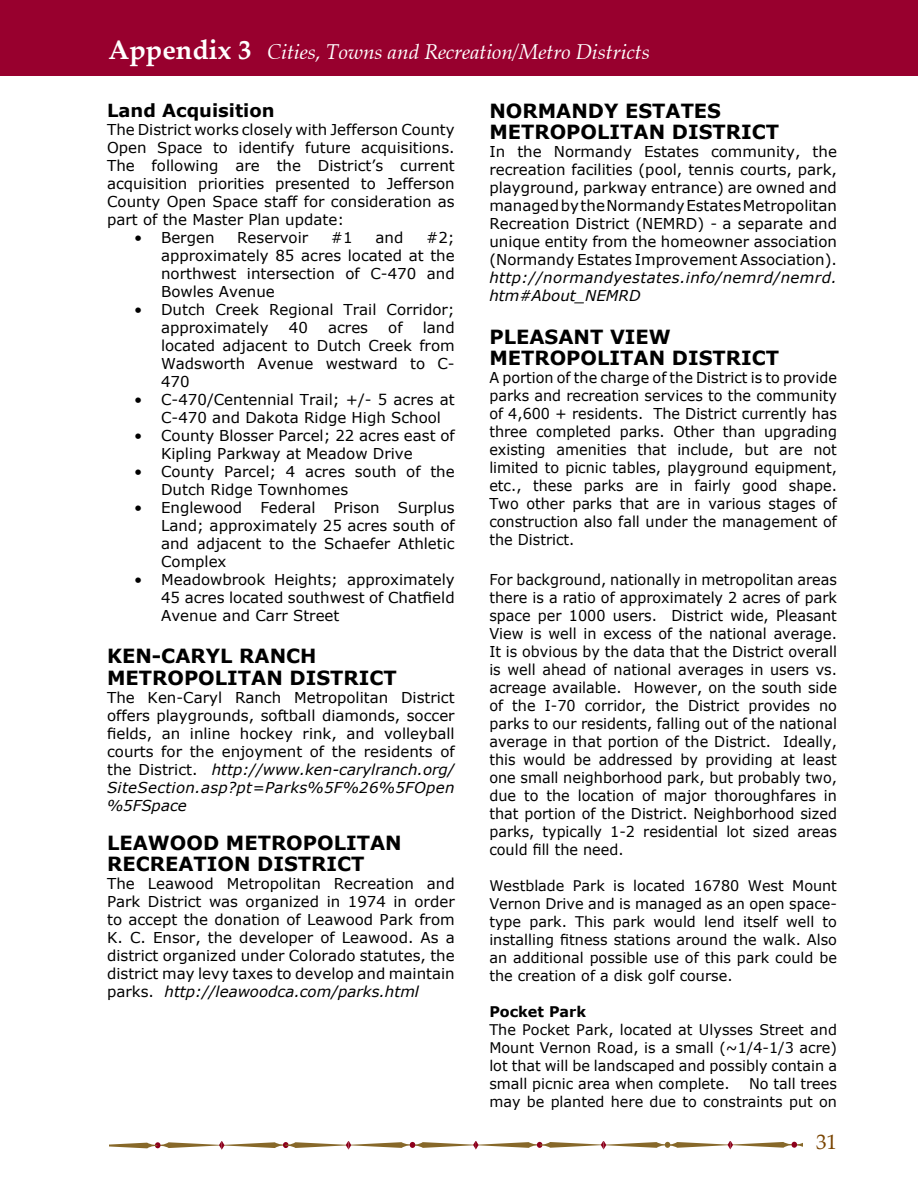
<style>
.page{position:relative;width:918px;height:1188px;background:#fff}
.page>*{position:absolute;margin:0;border:0;box-sizing:border-box;transform-origin:0 0}
.t1{font:italic 21px "Zapf Calligraphic 801 BT";color:#fff}
.t2{font:21px "Palatino Linotype";color:#794400}
.t3{font:700 19.5px/21.6px "Verdana";color:#000}
.t4{font:700 18px "Verdana";color:#000}
.t5{font:15px/18px "Verdana";color:#000;text-align:justify}
.t6{font:15px/18px "Verdana";color:#000;text-align:justify;scale:.96 1}
.t7{font:italic 15px/18px "Verdana";letter-spacing:.025em;color:#000}
.t8{font:14.7px/18px "Verdana";color:#000;text-align:justify}
.t9{font:700 14.7px "Verdana";color:#000}
.s1{font-family:"Palatino Linotype";font-weight:700;font-style:normal;font-size:27px}
.s2{font-style:italic}
</style>
<div class="page">
<svg style="left:110px;top:1142px;width:692px;height:7px"></svg>
<div style="left:0;top:0;width:918px;height:76px;background:#98002e"></div>
<h1 class="t1" style="left:108px;top:38px;width:543px"><span class="s1">Appendix 3</span> Cities, Towns and Recreation/Metro Districts</h1>
<p class="t4" style="left:107px;top:99px;width:169px">Land Acquisition</p>
<p class="t5" style="left:107px;top:120px;width:349px">The District works closely with Jefferson County Open Space to identify future acquisitions.<br>The following are the District’s current acquisition priorities presented to Jefferson County Open Space staff for consideration as part of the Master Plan update:</p>
<p class="t5" style="left:134px;top:228px;width:82px">• Bergen</p>
<p class="t5" style="left:237px;top:228px;width:73px">Reservoir</p>
<p class="t5" style="left:331px;top:228px;width:23px">#1</p>
<p class="t5" style="left:376px;top:228px;width:29px">and</p>
<p class="t5" style="left:161px;top:228px;width:295px;text-indent:265px">#2; approximately 85 acres located at the northwest intersection of C-470 and Bowles Avenue</p>
<p class="t5" style="left:161px;top:300px;width:295px;text-indent:-27px">• Dutch Creek Regional Trail Corridor; approximately</p>
<p class="t5" style="left:289px;top:318px;width:21px">40</p>
<p class="t5" style="left:328px;top:318px;width:41px">acres</p>
<p class="t5" style="left:388px;top:318px;width:16px">of</p>
<p class="t5" style="left:161px;top:318px;width:295px;text-indent:262px">land located adjacent to Dutch Creek from Wadsworth Avenue westward to C-470</p>
<p class="t5" style="left:161px;top:390px;width:295px;text-indent:-27px">• C-470/Centennial Trail; +/- 5 acres at<br>C-470 and Dakota Ridge High School</p>
<p class="t5" style="left:161px;top:426px;width:295px;text-indent:-27px">• County Blosser Parcel; 22 acres east of<br>Kipling Parkway at Meadow Drive</p>
<p class="t5" style="left:161px;top:462px;width:295px;text-indent:-27px">• County Parcel; 4 acres south of the<br>Dutch Ridge Townhomes</p>
<p class="t5" style="left:161px;top:498px;width:295px;text-indent:-27px">• Englewood Federal Prison Surplus Land; approximately 25 acres south of and adjacent to the Schaefer Athletic Complex</p>
<p class="t5" style="left:161px;top:570px;width:295px;text-indent:-27px">• Meadowbrook Heights; approximately 45 acres located southwest of Chatfield Avenue and Carr Street</p>
<h2 class="t3" style="left:107px;top:645px;width:291px">KEN-CARYL RANCH<br>METROPOLITAN DISTRICT</h2>
<p class="t5" style="left:107px;top:688px;width:349px">The Ken-Caryl Ranch Metropolitan District offers playgrounds, softball diamonds, soccer fields, an inline hockey rink, and volleyball courts for the enjoyment of the residents of the District. <span class="s2">http://www.ken-carylranch.org/ SiteSection.asp?pt=Parks%5F%26%5FOpen %5FSpace</span></p>
<h2 class="t3" style="left:107px;top:831px;width:296px">LEAWOOD METROPOLITAN<br>RECREATION DISTRICT</h2>
<p class="t5" style="left:107px;top:875px;width:349px">The Leawood Metropolitan Recreation and Park District was organized in 1974 in order to accept the donation of Leawood Park from K. C. Ensor, the developer of Leawood. As a district organized under Colorado statutes, the district may levy taxes to develop and maintain parks. <span class="s2">http://leawoodca.com/parks.html</span></p>
<h2 class="t3" style="left:489px;top:99px;width:291px">NORMANDY ESTATES<br>METROPOLITAN DISTRICT</h2>
<p class="t5" style="left:489px;top:142px;width:349px">In the Normandy Estates community, the recreation facilities (pool, tennis courts, park, playground, parkway entrance) are owned and managed by the Normandy Estates Metropolitan Recreation District (NEMRD) - a separate and unique entity from the homeowner association (Normandy Estates Improvement Association).</p>
<p class="t7" style="left:489px;top:268px;width:349px">http://normandyestates.info/nemrd/nemrd. htm#About_NEMRD</p>
<h2 class="t3" style="left:489px;top:325px;width:291px">PLEASANT VIEW<br>METROPOLITAN DISTRICT</h2>
<p class="t6" style="left:489px;top:368px;width:364px">A portion of the charge of the District is to provide parks and recreation services to the community of 4,600 + residents. The District currently has three completed parks. Other than upgrading existing amenities that include, but are not limited to picnic tables, playground equipment, etc., these parks are in fairly good shape.<br>Two other parks that are in various stages of construction also fall under the management of the District.</p>
<p class="t6" style="left:489px;top:570px;width:364px">For background, nationally in metropolitan areas there is a ratio of approximately 2 acres of park space per 1000 users. District wide, Pleasant View is well in excess of the national average.<br>It is obvious by the data that the District overall is well ahead of national averages in users vs. acreage available. However, on the south side of the I-70 corridor, the District provides no parks to our residents, falling out of the national average in that portion of the District. Ideally, this would be addressed by providing at least one small neighborhood park, but probably two, due to the location of major thoroughfares in that portion of the District. Neighborhood sized parks, typically 1-2 residential lot sized areas could fill the need.</p>
<p class="t8" style="left:489px;top:876px;width:349px">Westblade Park is located 16780 West Mount Vernon Drive and is managed as an open space&shy;type park. This park would lend itself well to installing fitness stations around the walk. Also an additional possible use of this park could be the creation of a disk golf course.</p>
<p class="t9" style="left:489px;top:1002px;width:98px">Pocket Park</p>
<p class="t8" style="left:489px;top:1020px;width:349px">The Pocket Park, located at Ulysses Street and Mount Vernon Road, is a small (~1/4-1/3 acre) lot that will be landscaped and possibly contain a small picnic area when complete.</p>
<p class="t8" style="left:489px;top:1074px;width:349px;text-align:right">No tall trees<br>may be planted here due to constraints put on</p>
<h1 class="t2" style="left:816px;top:1127px;width:11px">31</h1>
</div>
